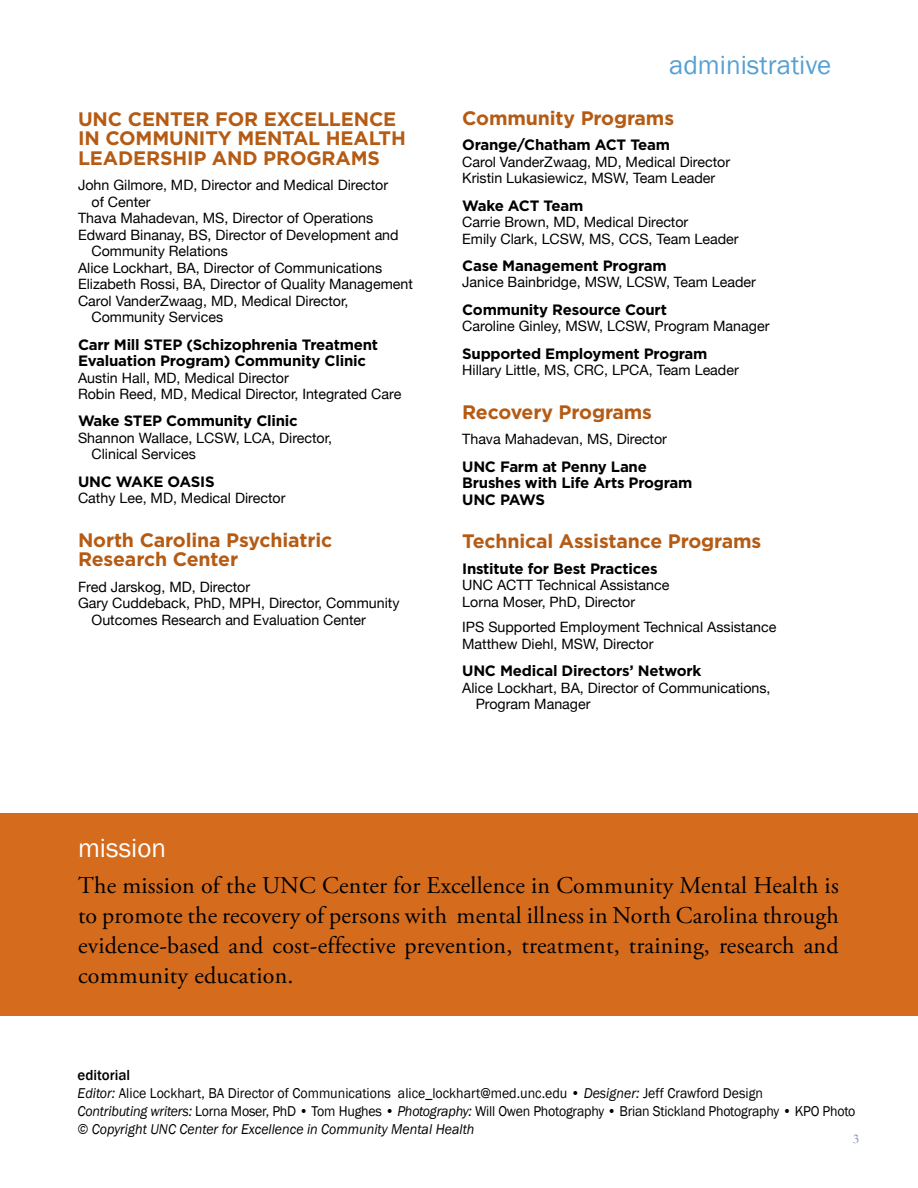
<style>
.page{position:relative;width:918px;height:1188px;background:#fff}
.page>*{position:absolute;margin:0;border:0;box-sizing:border-box;transform-origin:0 0}
.t1{font:27px "Franklin Gothic";color:#56a0d3}
.t2{font:27px "Franklin Gothic";color:#fff}
.t3{font:24px/30px "Adobe Garamond Pro";letter-spacing:.01em;color:#000;text-align:justify}
.t4{font:700 19.5px/19.5px "Gotham";letter-spacing:-.01em;color:#b55b14}
.t5{font:700 15px/16.5px "Gotham";letter-spacing:-.015em;color:#000}
.t6{font:500 15px "Franklin Gothic";color:#000}
.t7{font:14.7px/18px "Franklin Gothic";letter-spacing:-.015em;color:#000;scale:.95 1}
.t8{font:14.25px/16.5px "Helvetica Neue";color:#000}
.t9{font:13.5px "Garamond";color:#7686a7}
.s1{font-style:italic}
</style>
<div class="page">
<div style="left:0;top:814px;width:918px;height:202px;background:#d56c1d"></div>
<h3 class="t4" style="left:78px;top:109px;width:329px">UNC CENTER FOR EXCELLENCE<br>IN COMMUNITY MENTAL HEALTH<br>LEADERSHIP AND PROGRAMS</h3>
<p class="t8" style="left:78px;top:178px;width:312px">John Gilmore, MD, Director and Medical Director</p>
<p class="t8" style="left:92px;top:194px;width:61px">of Center</p>
<p class="t8" style="left:78px;top:211px;width:297px">Thava Mahadevan, MS, Director of Operations</p>
<p class="t8" style="left:78px;top:227px;width:322px">Edward Binanay, BS, Director of Development and</p>
<p class="t8" style="left:92px;top:244px;width:138px">Community Relations</p>
<p class="t8" style="left:78px;top:260px;width:306px">Alice Lockhart, BA, Director of Communications</p>
<p class="t8" style="left:78px;top:277px;width:336px">Elizabeth Rossi, BA, Director of Quality Management</p>
<p class="t8" style="left:78px;top:293px;width:272px">Carol VanderZwaag, MD, Medical Director,</p>
<p class="t8" style="left:92px;top:310px;width:133px">Community Services</p>
<p class="t5" style="left:78px;top:336px;width:302px">Carr Mill STEP (Schizophrenia Treatment<br>Evaluation Program) Community Clinic</p>
<p class="t8" style="left:78px;top:370px;width:325px">Austin Hall, MD, Medical Director<br>Robin Reed, MD, Medical Director, Integrated Care</p>
<p class="t5" style="left:78px;top:413px;width:221px">Wake STEP Community Clinic</p>
<p class="t8" style="left:92px;top:430px;width:242px;text-indent:-13px">Shannon Wallace, LCSW, LCA, Director,<br>Clinical Services</p>
<p class="t5" style="left:78px;top:473px;width:138px">UNC WAKE OASIS</p>
<p class="t8" style="left:78px;top:491px;width:209px">Cathy Lee, MD, Medical Director</p>
<h3 class="t4" style="left:78px;top:530px;width:256px">North Carolina Psychiatric<br>Research Center</h3>
<p class="t8" style="left:78px;top:579px;width:174px">Fred Jarskog, MD, Director</p>
<p class="t8" style="left:78px;top:596px;width:323px">Gary Cuddeback, PhD, MPH, Director, Community</p>
<p class="t8" style="left:92px;top:612px;width:276px">Outcomes Research and Evaluation Center</p>
<h1 class="t1" style="left:669px;top:48px;width:164px">administrative</h1>
<h3 class="t4" style="left:462px;top:108px;width:213px">Community Programs</h3>
<p class="t5" style="left:462px;top:137px;width:209px">Orange/Chatham ACT Team</p>
<p class="t8" style="left:462px;top:154px;width:269px">Carol VanderZwaag, MD, Medical Director<br>Kristin Lukasiewicz, MSW, Team Leader</p>
<p class="t5" style="left:462px;top:197px;width:123px">Wake ACT Team</p>
<p class="t8" style="left:462px;top:215px;width:278px">Carrie Brown, MD, Medical Director<br>Emily Clark, LCSW, MS, CCS, Team Leader</p>
<p class="t5" style="left:462px;top:257px;width:206px">Case Management Program</p>
<p class="t8" style="left:462px;top:275px;width:295px">Janice Bainbridge, MSW, LCSW, Team Leader</p>
<p class="t5" style="left:462px;top:301px;width:206px">Community Resource Court</p>
<p class="t8" style="left:462px;top:319px;width:309px">Caroline Ginley, MSW, LCSW, Program Manager</p>
<p class="t5" style="left:462px;top:345px;width:247px">Supported Employment Program</p>
<p class="t8" style="left:462px;top:363px;width:278px">Hillary Little, MS, CRC, LPCA, Team Leader</p>
<h3 class="t4" style="left:462px;top:402px;width:191px">Recovery Programs</h3>
<p class="t8" style="left:462px;top:432px;width:206px">Thava Mahadevan, MS, Director</p>
<p class="t5" style="left:462px;top:458px;width:232px">UNC Farm at Penny Lane<br>Brushes with Life Arts Program<br>UNC PAWS</p>
<h3 class="t4" style="left:462px;top:532px;width:301px">Technical Assistance Programs</h3>
<p class="t5" style="left:462px;top:560px;width:197px">Institute for Best Practices</p>
<p class="t8" style="left:462px;top:578px;width:209px">UNC ACTT Technical Assistance<br>Lorna Moser, PhD, Director</p>
<p class="t8" style="left:462px;top:620px;width:316px">IPS Supported Employment Technical Assistance<br>Matthew Diehl, MSW, Director</p>
<p class="t5" style="left:462px;top:663px;width:241px">UNC Medical Directors’ Network</p>
<p class="t8" style="left:476px;top:680px;width:296px;text-indent:-13px">Alice Lockhart, BA, Director of Communications,<br>Program Manager</p>
<h1 class="t2" style="left:78px;top:831px;width:90px">mission</h1>
<p class="t3" style="left:78px;top:871px;width:762px">The mission of the UNC Center for Excellence in Community Mental Health is to promote the recovery of persons with mental illness in North Carolina through evidence-based and cost-effective prevention, treatment, training, research and community education.</p>
<p class="t6" style="left:78px;top:1065px;width:54px">editorial</p>
<p class="t7" style="left:78px;top:1084px;width:820px"><span class="s1">Editor:</span> Alice Lockhart, BA Director of Communications alice_lockhart@med.unc.edu • <span class="s1">Designer:</span> Jeff Crawford Design<br><span class="s1">Contributing writers:</span> Lorna Moser, PhD • Tom Hughes • <span class="s1">Photography:</span> Will Owen Photography • Brian Stickland Photography • KPO Photo <span class="s1">© Copyright UNC Center for Excellence in Community Mental Health</span></p>
<p class="t9" style="left:853px;top:1131px;width:8px">3</p>
</div>
